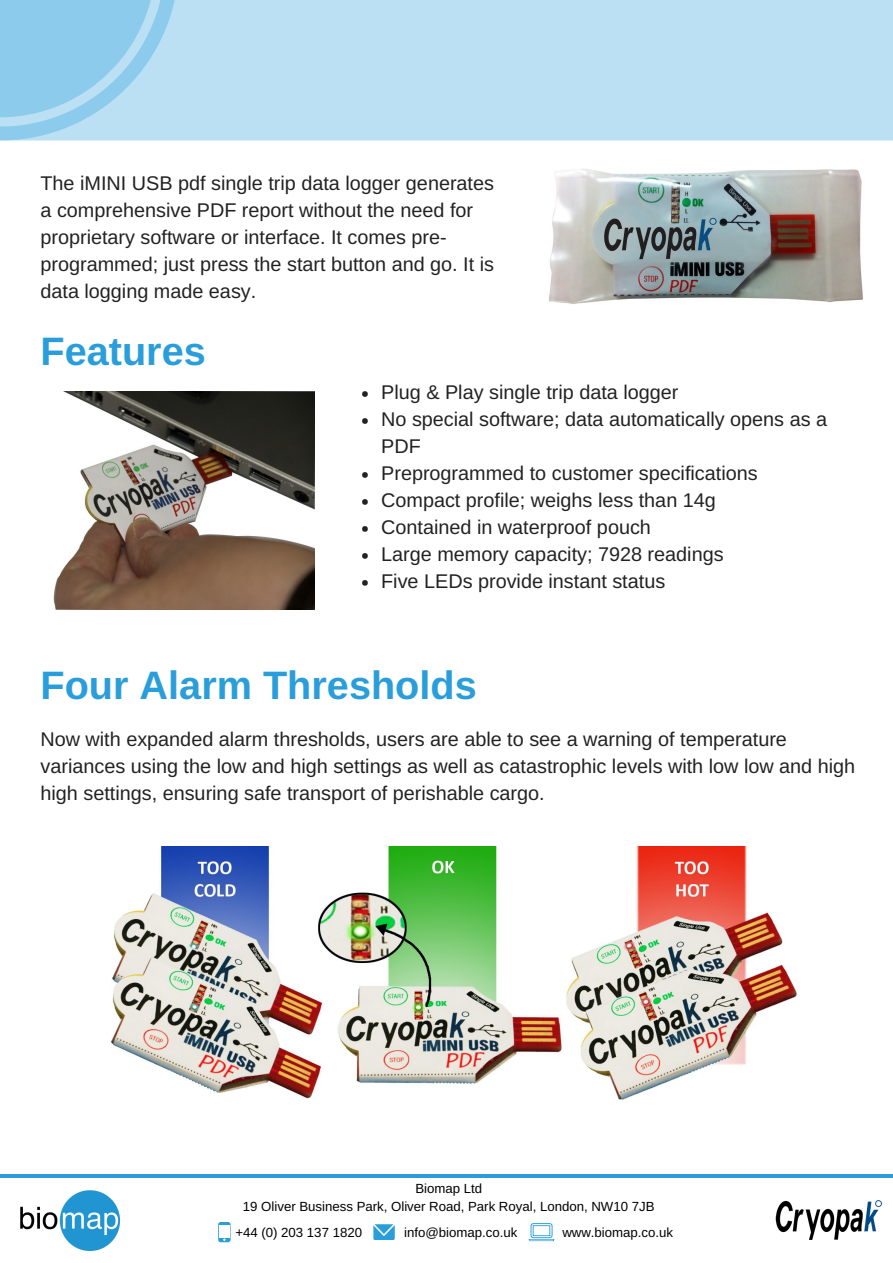
<style>
.page{position:relative;width:893px;height:1263px;background:#fff}
.page>*{position:absolute;margin:0;border:0;box-sizing:border-box;transform-origin:0 0}
.t1{font:700 39.6px "Arimo";color:#2a9eda}
.t2{font:19.8px/27px "Arimo";color:#222}
.t3{font:13.2px/18px "Arimo";color:#000;text-align:center}
</style>
<div class="page">
<hr style="left:0;top:1174px;width:892px;height:4px;background:#2a9eda">
<svg style="left:528px;top:1223px;width:26px;height:18px"></svg>
<svg style="left:218px;top:1222px;width:12px;height:20px"></svg>
<svg style="left:373px;top:1224px;width:22px;height:16px"></svg>
<div style="left:0;top:0;width:892px;height:141px;background:#bbe0f3"></div>
<svg style="left:0;top:0;width:179px;height:141px"></svg>
<svg style="left:362px;top:391px;width:6px;height:6px"></svg>
<svg style="left:362px;top:418px;width:6px;height:6px"></svg>
<svg style="left:362px;top:472px;width:6px;height:6px"></svg>
<svg style="left:362px;top:499px;width:6px;height:6px"></svg>
<svg style="left:362px;top:526px;width:6px;height:6px"></svg>
<svg style="left:362px;top:553px;width:6px;height:6px"></svg>
<svg style="left:362px;top:580px;width:6px;height:6px"></svg>
<img style="left:775px;top:1200px;width:108px;height:40px">
<img style="left:20px;top:1190px;width:99px;height:60px">
<img style="left:549px;top:169px;width:314px;height:135px">
<img style="left:53px;top:391px;width:262px;height:218px">
<img style="left:111px;top:846px;width:686px;height:253px">
<p class="t2" style="left:40px;top:170px;width:455px">The iMINI USB pdf single trip data logger generates a comprehensive PDF report without the need for proprietary software or interface. It comes pre&shy;programmed; just press the start button and go. It is data logging made easy.</p>
<h1 class="t1" style="left:40px;top:329px;width:167px">Features</h1>
<p class="t2" style="left:381px;top:379px;width:447px">Plug &amp; Play single trip data logger<br>No special software; data automatically opens as a PDF<br>Preprogrammed to customer specifications Compact profile; weighs less than 14g<br>Contained in waterproof pouch<br>Large memory capacity; 7928 readings<br>Five LEDs provide instant status</p>
<h1 class="t1" style="left:40px;top:663px;width:438px">Four Alarm Thresholds</h1>
<p class="t2" style="left:40px;top:726px;width:816px">Now with expanded alarm thresholds, users are able to see a warning of temperature variances using the low and high settings as well as catastrophic levels with low low and high high settings, ensuring safe transport of perishable cargo.</p>
<p class="t3" style="left:243px;top:1179px;width:413px">Biomap Ltd<br>19 Oliver Business Park, Oliver Road, Park Royal, London, NW10 7JB</p>
<p class="t3" style="left:235px;top:1223px;width:128px">+44 (0) 203 137 1820</p>
<p class="t3" style="left:404px;top:1223px;width:115px">info@biomap.co.uk</p>
<p class="t3" style="left:562px;top:1223px;width:112px">www.biomap.co.uk</p>
</div>
